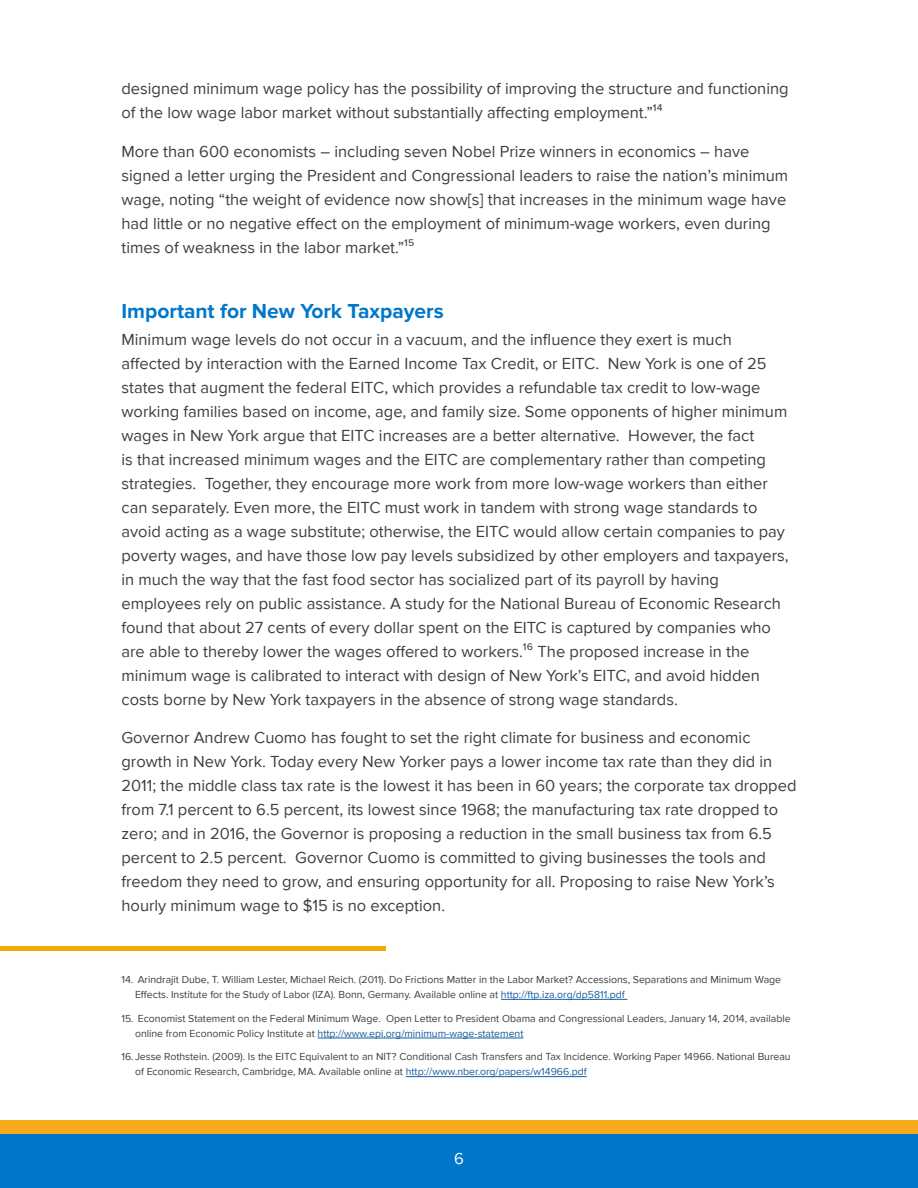
<style>
.page{position:relative;width:918px;height:1188px;background:#fff}
.page>*{position:absolute;margin:0;border:0;box-sizing:border-box;transform-origin:0 0}
.Body_Copy{font:700 21px "Proxima Nova";color:#0077c8}
.Body_Copy-2{font:16.5px/24px "Proxima Nova";color:#3e3e3f}
.t1{font:16.5px "Proxima Nova";color:#fff}
.t2{font:10.5px/15px "Proxima Nova";color:#3e3e3f}
.s1{color:#175d9e}
</style>
<div class="page">
<div style="left:0;top:1133px;width:918px;height:55px;background:#0077c8"></div>
<div style="left:0;top:1120px;width:918px;height:14px;background:#f6aa1b"></div>
<hr style="left:501px;top:999px;width:126px;height:1px;background:#175d9e">
<hr style="left:318px;top:1038px;width:205px;height:1px;background:#175d9e">
<hr style="left:406px;top:1076px;width:181px;height:1px;background:#175d9e">
<div style="left:0;top:946px;width:386px;height:5px;background:#f2a900"></div>
<p class="Body_Copy-2" style="left:122px;top:77px;width:669px">designed minimum wage policy has the possibility of improving the structure and functioning of the low wage labor market without substantially affecting employment.”¹⁴</p>
<p class="Body_Copy-2" style="left:122px;top:139px;width:668px">More than 600 economists – including seven Nobel Prize winners in economics – have signed a letter urging the President and Congressional leaders to raise the nation’s minimum wage, noting “the weight of evidence now show[s] that increases in the minimum wage have had little or no negative effect on the employment of minimum-wage workers, even during times of weakness in the labor market.”¹⁵</p>
<p class="Body_Copy" style="left:122px;top:299px;width:324px">Important for New York Taxpayers</p>
<p class="Body_Copy-2" style="left:122px;top:327px;width:669px">Minimum wage levels do not occur in a vacuum, and the influence they exert is much affected by interaction with the Earned Income Tax Credit, or EITC. New York is one of 25 states that augment the federal EITC, which provides a refundable tax credit to low-wage working families based on income, age, and family size. Some opponents of higher minimum wages in New York argue that EITC increases are a better alternative. However, the fact<br>is that increased minimum wages and the EITC are complementary rather than competing strategies. Together, they encourage more work from more low-wage workers than either can separately. Even more, the EITC must work in tandem with strong wage standards to avoid acting as a wage substitute; otherwise, the EITC would allow certain companies to pay poverty wages, and have those low pay levels subsidized by other employers and taxpayers, in much the way that the fast food sector has socialized part of its payroll by having employees rely on public assistance. A study for the National Bureau of Economic Research found that about 27 cents of every dollar spent on the EITC is captured by companies who are able to thereby lower the wages offered to workers.¹⁶ The proposed increase in the minimum wage is calibrated to interact with design of New York’s EITC, and avoid hidden costs borne by New York taxpayers in the absence of strong wage standards.</p>
<p class="Body_Copy-2" style="left:122px;top:726px;width:677px">Governor Andrew Cuomo has fought to set the right climate for business and economic growth in New York. Today every New Yorker pays a lower income tax rate than they did in 2011; the middle class tax rate is the lowest it has been in 60 years; the corporate tax dropped from 7.1 percent to 6.5 percent, its lowest since 1968; the manufacturing tax rate dropped to zero; and in 2016, the Governor is proposing a reduction in the small business tax from 6.5 percent to 2.5 percent. Governor Cuomo is committed to giving businesses the tools and freedom they need to grow, and ensuring opportunity for all. Proposing to raise New York’s hourly minimum wage to $15 is no exception.</p>
<p class="t2" style="left:135px;top:972px;width:648px;text-indent:-14px">14. Arindrajit Dube, T. William Lester, Michael Reich. (2011). Do Frictions Matter in the Labor Market? Accessions, Separations and Minimum Wage<br>Effects. Institute for the Study of Labor (IZA). Bonn, Germany. Available online at <span class="s1">http://ftp.iza.org/dp5811.pdf</span></p>
<p class="t2" style="left:135px;top:1011px;width:657px;text-indent:-14px">15. Economist Statement on the Federal Minimum Wage. Open Letter to President Obama and Congressional Leaders, January 14, 2014, available online from Economic Policy Institute at <span class="s1">http://www.epi.org/minimum-wage-statement</span></p>
<p class="t2" style="left:135px;top:1050px;width:657px;text-indent:-14px">16. Jesse Rothstein. (2009). Is the EITC Equivalent to an NIT? Conditional Cash Transfers and Tax Incidence. Working Paper 14966. National Bureau of Economic Research, Cambridge, MA. Available online at <span class="s1">http://www.nber.org/papers/w14966.pdf</span></p>
<p class="t1" style="left:454px;top:1149px;width:11px">6</p>
</div>
